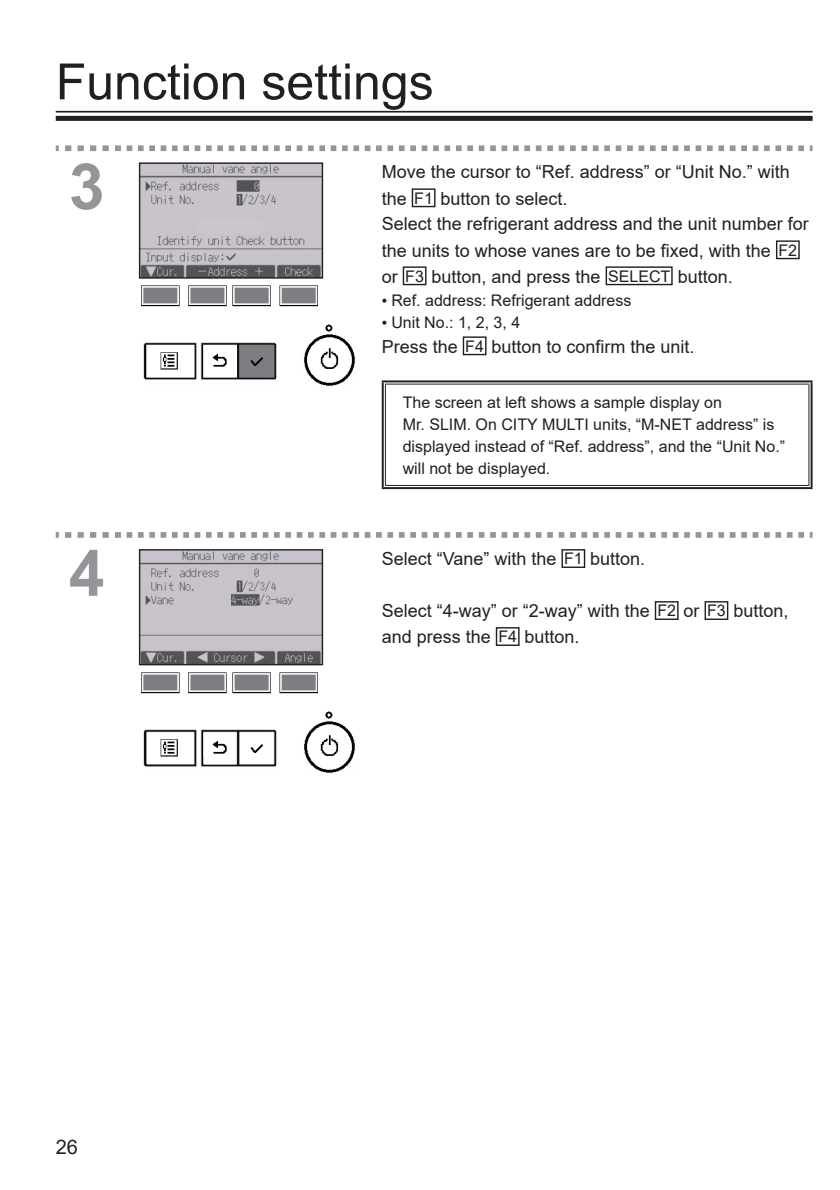
<style>
.page{position:relative;width:840px;height:1190px;background:#fff}
.page>*{position:absolute;margin:0;border:0;box-sizing:border-box;transform-origin:0 0}
.t1{font:700 64px "Arial";color:#939598}
.t2{font:50px "Arial";color:#231f20}
.t3{font:20px "Arial";color:#231f20}
.t4{font:18px/26.4px "Arial";color:#231f20}
.t5{font:16px/22px "Arial";color:#231f20}
.s1{font-size:16px}
.s2{font-family:"Koz Go Pro";font-size:18px}
</style>
<div class="page">
<hr style="left:56px;top:111px;width:757px;height:2px;background:#231f20">
<div style="left:56px;top:116px;width:757px;height:5px;background:#231f20"></div>
<svg style="left:56px;top:145px;width:3px;height:6px"></svg>
<svg style="left:65px;top:145px;width:56px;height:6px"></svg>
<svg style="left:127px;top:145px;width:686px;height:6px"></svg>
<img style="left:141px;top:164px;width:180px;height:113px">
<div style="left:139px;top:162px;width:184px;height:117px;border:1px solid #231f20"></div>
<img style="left:141px;top:285px;width:214px;height:101px">
<div style="left:412px;top:188px;width:24px;height:19px;border:1px solid #231f20"></div>
<div style="left:776px;top:240px;width:24px;height:19px;border:1px solid #231f20"></div>
<div style="left:403px;top:266px;width:24px;height:19px;border:1px solid #231f20"></div>
<div style="left:606px;top:266px;width:67px;height:19px;border:1px solid #231f20"></div>
<div style="left:463px;top:336px;width:24px;height:19px;border:1px solid #231f20"></div>
<hr style="left:382px;top:380px;width:431px;height:4px;background:#a2a0a0">
<hr style="left:382px;top:384px;width:4px;height:101px;background:#e8e8e8">
<hr style="left:809px;top:384px;width:4px;height:101px;background:#a6a4a4">
<hr style="left:382px;top:380px;width:431px;height:2px;background:#231f20">
<hr style="left:385px;top:384px;width:424px;height:1px;background:#231f20">
<hr style="left:382px;top:382px;width:2px;height:105px;background:#231f20">
<hr style="left:385px;top:384px;width:1px;height:101px;background:#231f20">
<hr style="left:385px;top:485px;width:424px;height:1px;background:#231f20">
<hr style="left:382px;top:487px;width:431px;height:2px;background:#231f20">
<hr style="left:809px;top:384px;width:1px;height:101px;background:#231f20">
<hr style="left:811px;top:382px;width:2px;height:105px;background:#231f20">
<svg style="left:56px;top:532px;width:3px;height:6px"></svg>
<svg style="left:65px;top:532px;width:56px;height:6px"></svg>
<svg style="left:127px;top:532px;width:686px;height:6px"></svg>
<img style="left:141px;top:551px;width:180px;height:112px">
<div style="left:139px;top:549px;width:184px;height:116px;border:1px solid #231f20"></div>
<img style="left:141px;top:672px;width:214px;height:101px">
<div style="left:561px;top:549px;width:24px;height:19px;border:1px solid #231f20"></div>
<div style="left:655px;top:601px;width:24px;height:19px;border:1px solid #231f20"></div>
<div style="left:705px;top:601px;width:23px;height:19px;border:1px solid #231f20"></div>
<div style="left:496px;top:627px;width:24px;height:19px;border:1px solid #231f20"></div>
<h2 class="t2" style="left:56px;top:47px;width:379px">Function settings</h2>
<h1 class="t1" style="left:69px;top:142px;width:37px">3</h1>
<p class="t4" style="left:382px;top:158px;width:410px">Move the cursor to “Ref. address” or “Unit No.” with the <span class="s1">F1</span> button to select.</p>
<p class="t4" style="left:382px;top:210px;width:429px">Select the refrigerant address and the unit number for the units to whose vanes are to be fixed, with the <span class="s1">F2 </span>or <span class="s1">F3</span> button, and press the <span class="s1">SELECT</span> button.</p>
<p class="t5" style="left:382px;top:289px;width:251px"><span class="s2">•</span> Ref. address: Refrigerant address</p>
<p class="t5" style="left:382px;top:311px;width:140px"><span class="s2">•</span> Unit No.: 1, 2, 3, 4</p>
<p class="t4" style="left:382px;top:333px;width:314px">Press the <span class="s1">F4</span> button to confirm the unit.</p>
<p class="t5" style="left:403px;top:391px;width:384px">The screen at left shows a sample display on<br>Mr. SLIM. On CITY MULTI units, “M-NET address” is displayed instead of “Ref. address”, and the “Unit No.” will not be displayed.</p>
<h1 class="t1" style="left:69px;top:528px;width:37px">4</h1>
<p class="t4" style="left:382px;top:546px;width:265px">Select “Vane” with the <span class="s1">F1</span> button.</p>
<p class="t4" style="left:382px;top:598px;width:408px">Select “4-way” or “2-way” with the <span class="s1">F2</span> or <span class="s1">F3</span> button, and press the <span class="s1">F4</span> button.</p>
<p class="t3" style="left:56px;top:1133px;width:24px">26</p>
</div>
